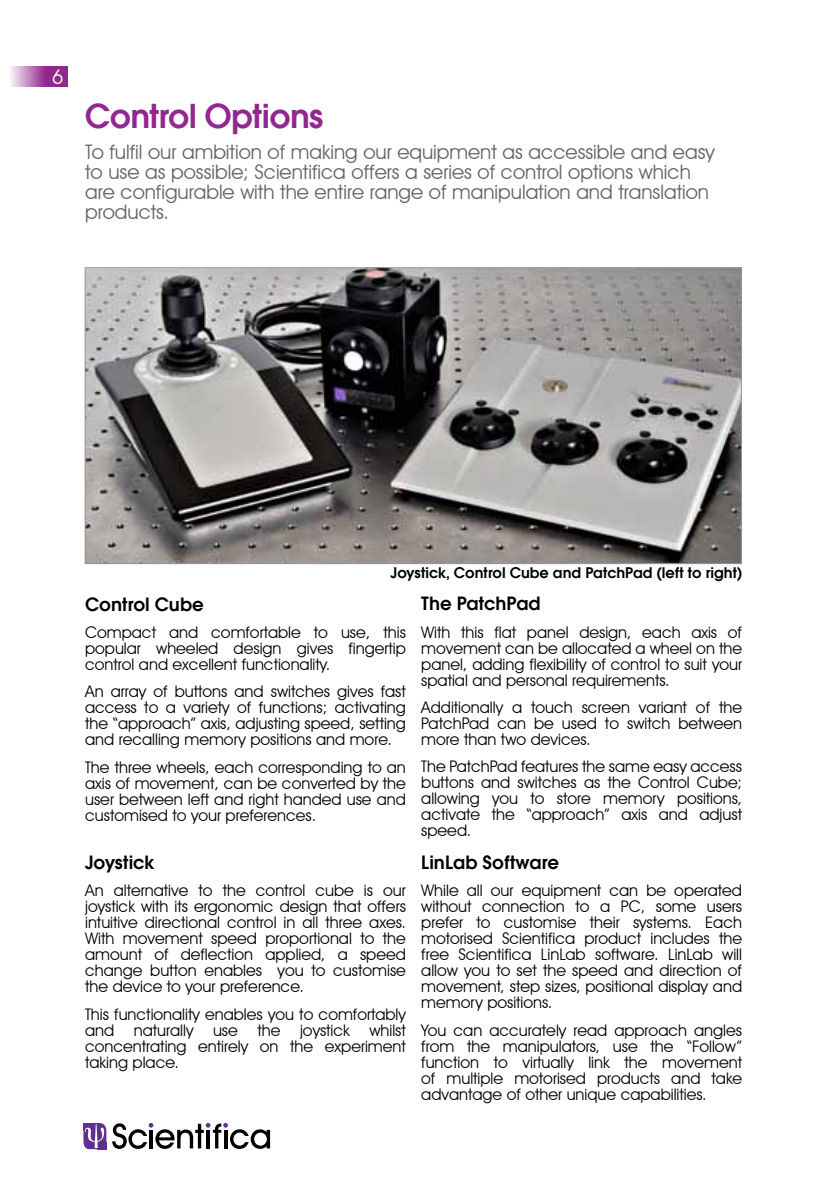
<style>
.page{position:relative;width:840px;height:1191px;background:#fff}
.page>*{position:absolute;margin:0;border:0;box-sizing:border-box;transform-origin:0 0}
.t1{font:600 36px "Avant Gar Got Itc TEE";letter-spacing:-.02em;color:#92278f}
.t2{font:20px/20px "Avant Garde IT Cby BT";color:#636466}
.t3{font:600 20px "Avant Gar Got Itc TEE";color:#000}
.t4{font:20px "Avant Garde IT Cby BT";color:#fff}
.t5{font:16px/16px "Avant Garde IT Cby BT";color:#000;text-align:justify}
.t6{font:600 16px "Avant Gar Got Itc TEE";color:#000}
</style>
<div class="page">
<svg style="left:83px;top:1123px;width:23px;height:26px"></svg>
<svg style="left:112px;top:1123px;width:158px;height:26px"></svg>
<svg style="left:10px;top:66px;width:58px;height:20px"></svg>
<img style="left:87px;top:269px;width:652px;height:293px">
<p class="t4" style="left:52px;top:64px;width:13px">6</p>
<h1 class="t1" style="left:85px;top:95px;width:240px">Control Options</h1>
<p class="t2" style="left:85px;top:141px;width:630px">To fulfil our ambition of making our equipment as accessible and easy to use as possible; Scientifica offers a series of control options which are configurable with the entire range of manipulation and translation products.</p>
<p class="t6" style="left:390px;top:563px;width:353px">Joystick, Control Cube and PatchPad (left to right)</p>
<p class="t3" style="left:85px;top:592px;width:120px">Control Cube</p>
<p class="t5" style="left:85px;top:624px;width:322px">Compact and comfortable to use, this popular wheeled design gives fingertip control and excellent functionality.</p>
<p class="t5" style="left:85px;top:683px;width:322px">An array of buttons and switches gives fast access to a variety of functions; activating the “approach” axis, adjusting speed, setting and recalling memory positions and more.</p>
<p class="t5" style="left:85px;top:759px;width:322px">The three wheels, each corresponding to an axis of movement, can be converted by the user between left and right handed use and customised to your preferences.</p>
<p class="t3" style="left:85px;top:850px;width:71px">Joystick</p>
<p class="t5" style="left:85px;top:882px;width:322px">An alternative to the control cube is our joystick with its ergonomic design that offers intuitive directional control in all three axes.<br>With movement speed proportional to the amount of deflection applied, a speed change button enables you to customise the device to your preference.</p>
<p class="t5" style="left:85px;top:1006px;width:322px">This functionality enables you to comfortably and naturally use the joystick whilst concentrating entirely on the experiment taking place.</p>
<p class="t3" style="left:421px;top:592px;width:121px">The PatchPad</p>
<p class="t5" style="left:421px;top:623px;width:322px">With this flat panel design, each axis of movement can be allocated a wheel on the panel, adding flexibility of control to suit your spatial and personal requirements.</p>
<p class="t5" style="left:421px;top:699px;width:322px">Additionally a touch screen variant of the PatchPad can be used to switch between more than two devices.</p>
<p class="t5" style="left:421px;top:758px;width:322px">The PatchPad features the same easy access buttons and switches as the Control Cube; allowing you to store memory positions, activate the “approach” axis and adjust speed.</p>
<p class="t3" style="left:421px;top:850px;width:139px">LinLab Software</p>
<p class="t5" style="left:421px;top:882px;width:322px">While all our equipment can be operated without connection to a PC, some users prefer to customise their systems. Each motorised Scientifica product includes the free Scientifica LinLab software. LinLab will allow you to set the speed and direction of movement, step sizes, positional display and memory positions.</p>
<p class="t5" style="left:421px;top:1022px;width:322px">You can accurately read approach angles from the manipulators, use the “Follow” function to virtually link the movement of multiple motorised products and take advantage of other unique capabilities.</p>
</div>
